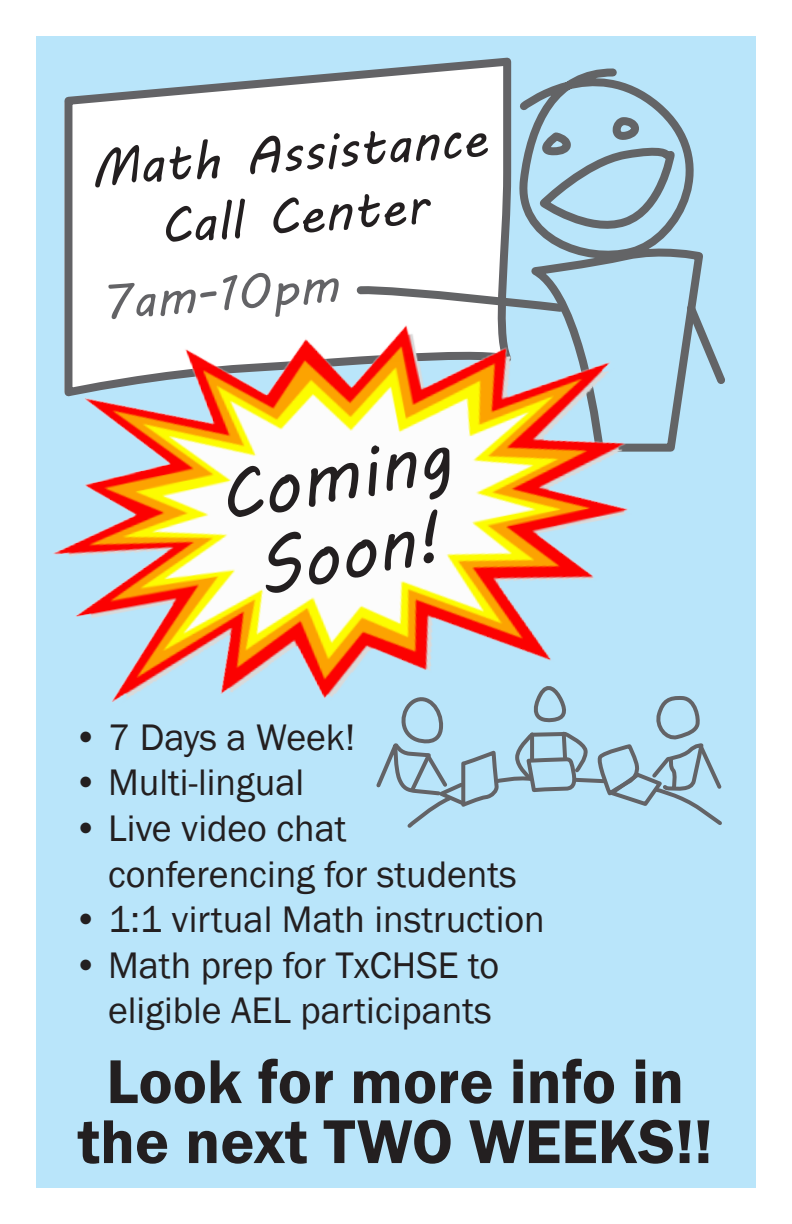
<style>
.page{position:relative;width:792px;height:1224px;background:#fff}
.page>*{position:absolute;margin:0;border:0;box-sizing:border-box;transform-origin:0 0}
.t1{font:72px "MV Boli";color:#231f20}
.t2{font:600 64px "Franklin Gothic";color:#231f20}
.t3{font:52px "MV Boli";color:#231f20}
.t4{font:48px "MV Boli";color:#636366}
.t5{font:38px/45.6px "Franklin Gothic";color:#231f20}
</style>
<div class="page">
<div style="left:36px;top:36px;width:720px;height:1152px;background:#b9e5fa"></div>
<svg style="left:64px;top:57px;width:448px;height:189px;background:#ebf0f2"></svg>
<svg style="left:519px;top:68px;width:171px;height:146px"></svg>
<svg style="left:528px;top:113px;width:151px;height:34px"></svg>
<svg style="left:525px;top:147px;width:169px;height:99px"></svg>
<img style="left:53px;top:246px;width:672px;height:456px">
<svg style="left:373px;top:682px;width:352px;height:146px"></svg>
<p class="t3" style="left:88px;top:132px;width:399px;rotate:-4deg">Math Assistance</p>
<p class="t3" style="left:157px;top:190px;width:270px;rotate:-4deg">Call Center</p>
<p class="t4" style="left:101px;top:270px;width:238px;rotate:-4deg">7am-10pm</p>
<p class="t1" style="left:209px;top:450px;width:236px;rotate:-11deg">Coming</p>
<p class="t1" style="left:247px;top:522px;width:188px;rotate:-11deg">Soon!</p>
<p class="t5" style="left:73px;top:715px;width:283px">• 7 Days a Week!</p>
<p class="t5" style="left:73px;top:761px;width:233px">• Multi-lingual</p>
<p class="t5" style="left:108px;top:806px;width:410px;text-indent:-35px">• Live video chat conferencing for students</p>
<p class="t5" style="left:73px;top:897px;width:473px">• 1:1 virtual Math instruction</p>
<p class="t5" style="left:73px;top:943px;width:427px;text-align:right">• Math prep for TxCHSE to eligible AEL participants</p>
<p class="t2" style="left:106px;top:1042px;width:579px">Look for more info in</p>
<p class="t2" style="left:78px;top:1102px;width:637px">the next TWO WEEKS!!</p>
</div>
